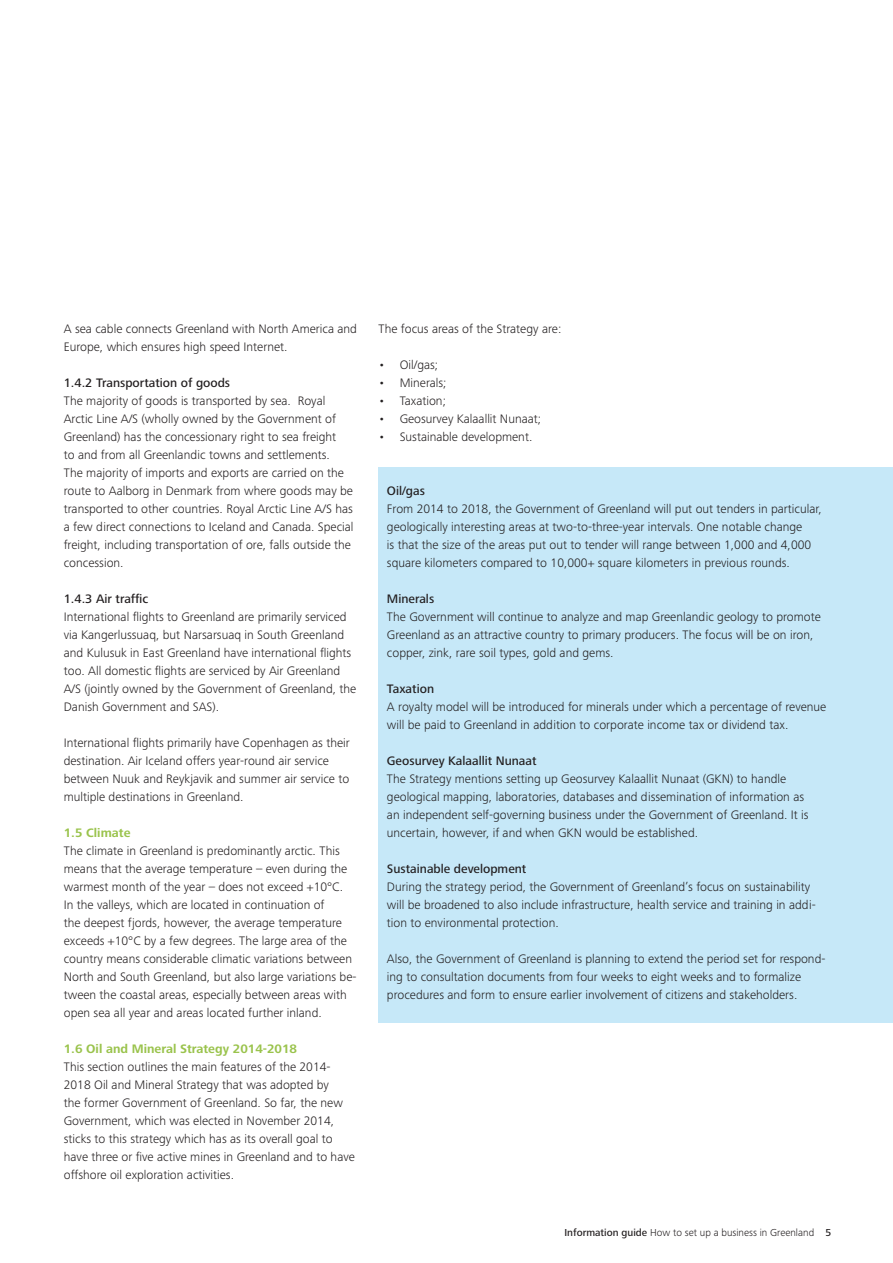
<style>
.page{position:relative;width:893px;height:1263px;background:#fff}
.page>*{position:absolute;margin:0;border:0;box-sizing:border-box;transform-origin:0 0}
.t1{font:300 12.75px/18px "Frutiger Next Pro";color:#231f20}
.t2{font:500 12.75px "Frutiger Next Pro";color:#231f20}
.t3{font:700 12.75px "Frutiger Next Pro";color:#9ac34c}
.t4{font:300 10.5px "Frutiger Next Pro";color:#231f20}
.s1{font-weight:500}
</style>
<div class="page">
<div style="left:378px;top:468px;width:515px;height:555px;background:#c6e8f8"></div>
<p class="t1" style="left:64px;top:319px;width:295px">A sea cable connects Greenland with North America and<br>Europe, which ensures high speed Internet.</p>
<p class="t2" style="left:64px;top:375px;width:168px">1.4.2 Transportation of goods</p>
<p class="t1" style="left:64px;top:391px;width:291px">The majority of goods is transported by sea. Royal Arctic Line A/S (wholly owned by the Government of Greenland) has the concessionary right to sea freight<br>to and from all Greenlandic towns and settlements.<br>The majority of imports and exports are carried on the route to Aalborg in Denmark from where goods may be transported to other countries. Royal Arctic Line A/S has a few direct connections to Iceland and Canada. Special freight, including transportation of ore, falls outside the concession.</p>
<p class="t2" style="left:64px;top:591px;width:86px">1.4.3 Air traffic</p>
<p class="t1" style="left:64px;top:607px;width:294px">International flights to Greenland are primarily serviced via Kangerlussuaq, but Narsarsuaq in South Greenland and Kulusuk in East Greenland have international flights too. All domestic flights are serviced by Air Greenland A/S (jointly owned by the Government of Greenland, the Danish Government and SAS).</p>
<p class="t1" style="left:64px;top:733px;width:288px">International flights primarily have Copenhagen as their destination. Air Iceland offers year-round air service between Nuuk and Reykjavik and summer air service to multiple destinations in Greenland.</p>
<p class="t3" style="left:64px;top:825px;width:68px">1.5 Climate</p>
<p class="t1" style="left:64px;top:841px;width:294px">The climate in Greenland is predominantly arctic. This means that the average temperature – even during the warmest month of the year – does not exceed +10°C.<br>In the valleys, which are located in continuation of<br>the deepest fjords, however, the average temperature exceeds +10°C by a few degrees. The large area of the country means considerable climatic variations between North and South Greenland, but also large variations be&shy;tween the coastal areas, especially between areas with open sea all year and areas located further inland.</p>
<p class="t3" style="left:64px;top:1041px;width:235px">1.6 Oil and Mineral Strategy 2014-2018</p>
<p class="t1" style="left:64px;top:1058px;width:293px">This section outlines the main features of the 2014- 2018 Oil and Mineral Strategy that was adopted by<br>the former Government of Greenland. So far, the new Government, which was elected in November 2014, sticks to this strategy which has as its overall goal to have three or five active mines in Greenland and to have offshore oil exploration activities.</p>
<p class="t1" style="left:378px;top:320px;width:184px">The focus areas of the Strategy are:</p>
<p class="t1" style="left:378px;top:356px;width:61px">• Oil/gas;</p>
<p class="t1" style="left:378px;top:374px;width:70px">• Minerals;</p>
<p class="t1" style="left:378px;top:392px;width:69px">• Taxation;</p>
<p class="t1" style="left:378px;top:410px;width:164px">• Geosurvey Kalaallit Nunaat;</p>
<p class="t1" style="left:378px;top:428px;width:155px">• Sustainable development.</p>
<p class="t2" style="left:387px;top:483px;width:40px">Oil/gas</p>
<p class="t1" style="left:387px;top:499px;width:436px">From 2014 to 2018, the Government of Greenland will put out tenders in particular, geologically interesting areas at two-to-three-year intervals. One notable change<br>is that the size of the areas put out to tender will range between 1,000 and 4,000 square kilometers compared to 10,000+ square kilometers in previous rounds.</p>
<p class="t2" style="left:387px;top:591px;width:49px">Minerals</p>
<p class="t1" style="left:387px;top:607px;width:435px">The Government will continue to analyze and map Greenlandic geology to promote<br>Greenland as an attractive country to primary producers. The focus will be on iron, copper, zink, rare soil types, gold and gems.</p>
<p class="t2" style="left:387px;top:681px;width:49px">Taxation</p>
<p class="t1" style="left:387px;top:697px;width:441px">A royalty model will be introduced for minerals under which a percentage of revenue will be paid to Greenland in addition to corporate income tax or dividend tax.</p>
<p class="t2" style="left:387px;top:753px;width:151px">Geosurvey Kalaallit Nunaat</p>
<p class="t1" style="left:387px;top:769px;width:423px">The Strategy mentions setting up Geosurvey Kalaallit Nunaat (GKN) to handle geological mapping, laboratories, databases and dissemination of information as an independent self-governing business under the Government of Greenland. It is uncertain, however, if and when GKN would be established.</p>
<p class="t2" style="left:387px;top:861px;width:141px">Sustainable development</p>
<p class="t1" style="left:387px;top:877px;width:430px">During the strategy period, the Government of Greenland’s focus on sustainability will be broadened to also include infrastructure, health service and training in addi&shy;tion to environmental protection.</p>
<p class="t1" style="left:387px;top:949px;width:440px">Also, the Government of Greenland is planning to extend the period set for respond&shy;ing to consultation documents from four weeks to eight weeks and to formalize procedures and form to ensure earlier involvement of citizens and stakeholders.</p>
<p class="t4" style="left:564px;top:1226px;width:268px"><span class="s1">Information guide</span> How to set up a business in Greenland <span class="s1">5</span></p>
</div>
